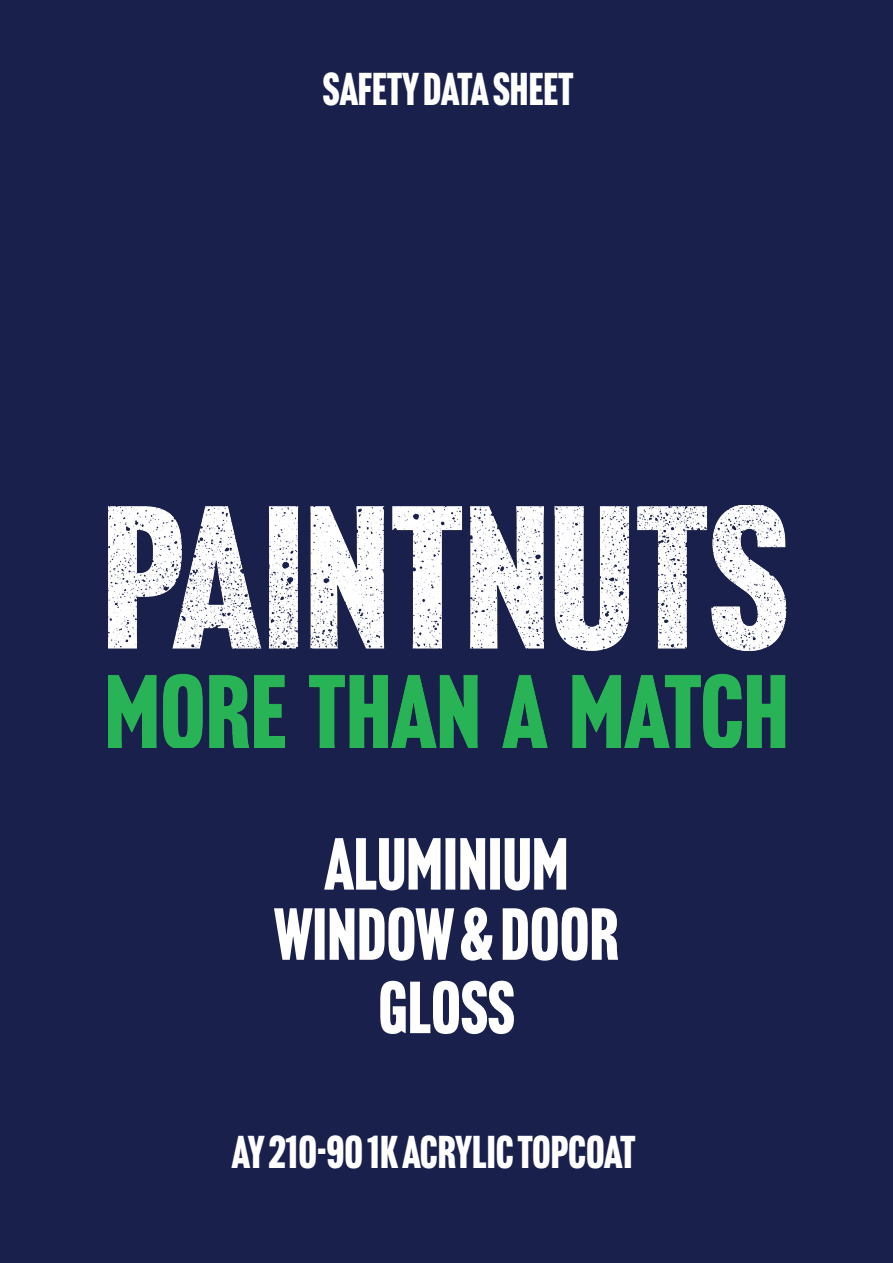
<style>
.page{position:relative;width:893px;height:1263px;background:#19204c}
.page>*{position:absolute;margin:0;border:0;box-sizing:border-box;transform-origin:0 0}
.t1{font:72px "Headline Gothic ATF";color:#fff}
.t2{font:45px "Headline Gothic ATF";color:#fff}
.t3{font:22.5px "Avenir Next Condensed";color:#fff}
</style>
<div class="page">
<img style="left:108px;top:506px;width:679px;height:241px">
<p class="t2" style="left:323px;top:63px;width:252px">SAFETY DATA SHEET</p>
<p class="t3" style="left:370px;top:75px;width:155px">Version Number 92</p>
<p class="t1" style="left:325px;top:822px;width:245px">ALUMINIUM</p>
<p class="t1" style="left:274px;top:892px;width:346px">WINDOW &amp; DOOR</p>
<p class="t1" style="left:378px;top:965px;width:138px">GLOSS</p>
<p class="t2" style="left:232px;top:1126px;width:405px">AY 210-90 1K ACRYLIC TOPCOAT</p>
</div>
